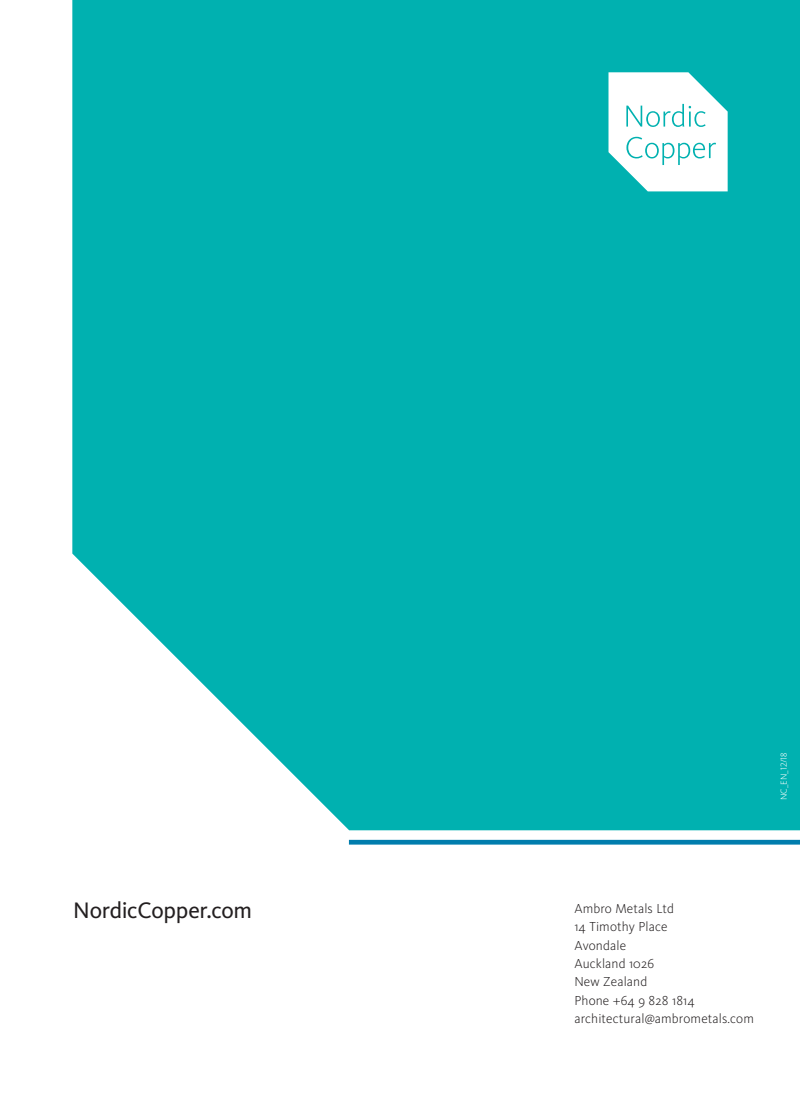
<style>
.page{position:relative;width:800px;height:1106px;background:#fff}
.page>*{position:absolute;margin:0;border:0;box-sizing:border-box;transform-origin:0 0}
.t1{font:23.25px "Kievit Pro";letter-spacing:-.01em;color:#231f20}
.t2{font:300 13.5px/18.5px "Kievit Pro";letter-spacing:.01em;color:#231f20}
.Leipis_DE{font:300 9.15px "Kievit Pro";color:#fff}
</style>
<div class="page">
<div style="left:72px;top:0;width:727px;height:830px;background:#00b1b0"></div>
<div style="left:349px;top:839px;width:450px;height:5px;background:#007dad"></div>
<svg style="left:608px;top:72px;width:119px;height:119px"></svg>
<p class="Leipis_DE" style="left:778px;top:800px;width:49px;rotate:-90deg">NC_EN_12/18</p>
<p class="t1" style="left:73px;top:896px;width:180px">NordicCopper.com</p>
<p class="t2" style="left:574px;top:898px;width:181px">Ambro Metals Ltd<br>14 Timothy Place<br>Avondale<br>Auckland 1026<br>New Zealand<br>Phone +64 9 828 1814 architectural@ambrometals.com</p>
</div>
